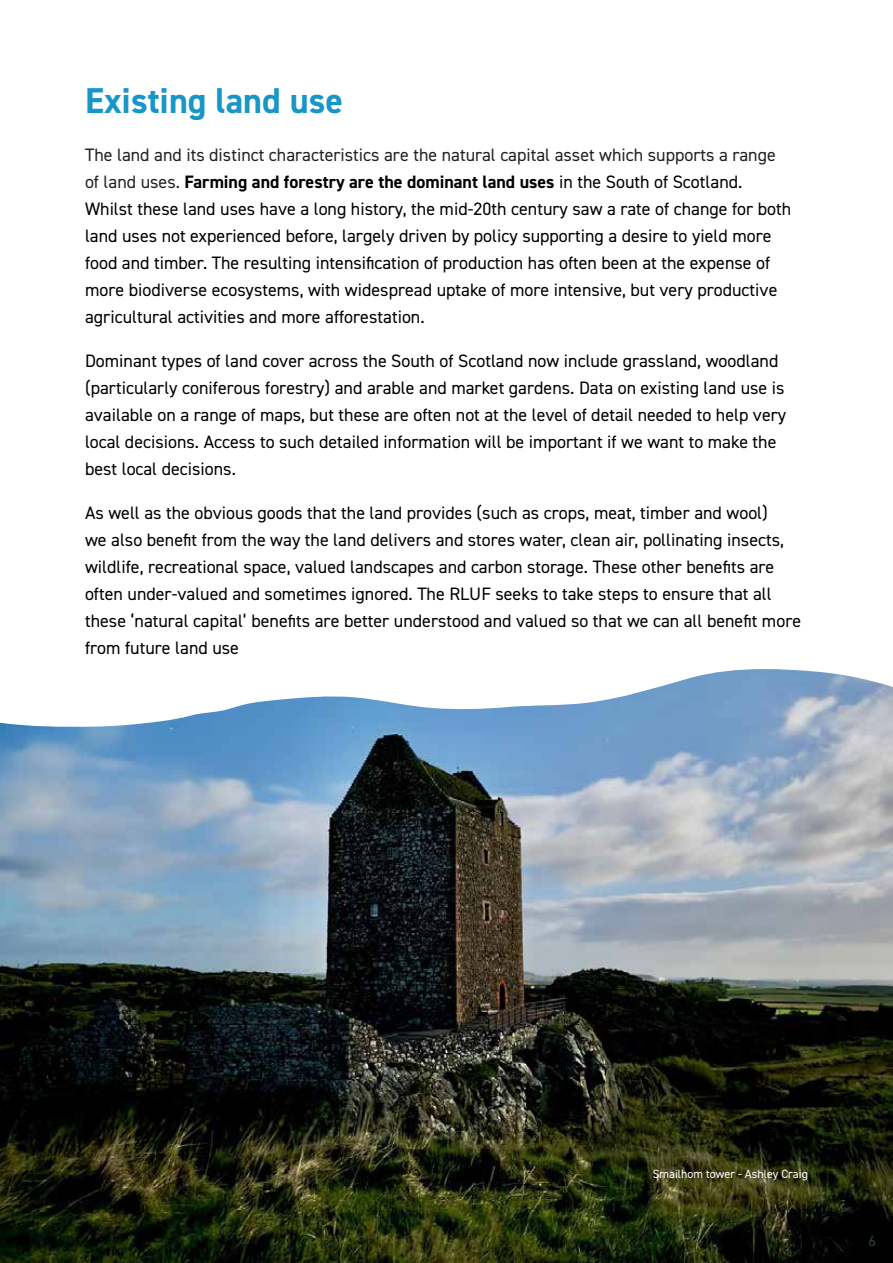
<style>
.page{position:relative;width:893px;height:1263px;background:#fff}
.page>*{position:absolute;margin:0;border:0;box-sizing:border-box;transform-origin:0 0}
.t1{font:700 36px "DIN2014";color:#1897c6}
.t2{font:18px/27px "DIN2014";color:#000}
.t3{font:15px "DIN2014";color:#303e48}
.t4{font:12px "DIN2014";color:#fff}
.s1{color:#222}
.s2{font-weight:700}
</style>
<div class="page">
<img style="left:0;top:669px;width:893px;height:594px">
<h1 class="t1" style="left:85px;top:77px;width:259px">Existing land use</h1>
<p class="t2" style="left:85px;top:141px;width:708px"><span class="s1">The land and its distinct characteristics are the natural capital asset which supports a range of land uses.</span> <span class="s2">Farming and forestry are the dominant land uses</span> in the South of Scotland.<br>Whilst these land uses have a long history, the mid-20th century saw a rate of change for both land uses not experienced before, largely driven by policy supporting a desire to yield more food and timber. The resulting intensification of production has often been at the expense of more biodiverse ecosystems, with widespread uptake of more intensive, but very productive agricultural activities and more afforestation.</p>
<p class="t2" style="left:85px;top:347px;width:703px">Dominant types of land cover across the South of Scotland now include grassland, woodland (particularly coniferous forestry) and arable and market gardens. Data on existing land use is available on a range of maps, but these are often not at the level of detail needed to help very local decisions. Access to such detailed information will be important if we want to make the best local decisions.</p>
<p class="t2" style="left:85px;top:499px;width:718px">As well as the obvious goods that the land provides (such as crops, meat, timber and wool)<br>we also benefit from the way the land delivers and stores water, clean air, pollinating insects, wildlife, recreational space, valued landscapes and carbon storage. These other benefits are often under-valued and sometimes ignored. The RLUF seeks to take steps to ensure that all these ‘natural capital’ benefits are better understood and valued so that we can all benefit more from future land use</p>
<p class="t4" style="left:653px;top:1166px;width:157px">Smailhom tower - Ashley Craig</p>
<p class="t3" style="left:869px;top:1232px;width:9px">6</p>
</div>
